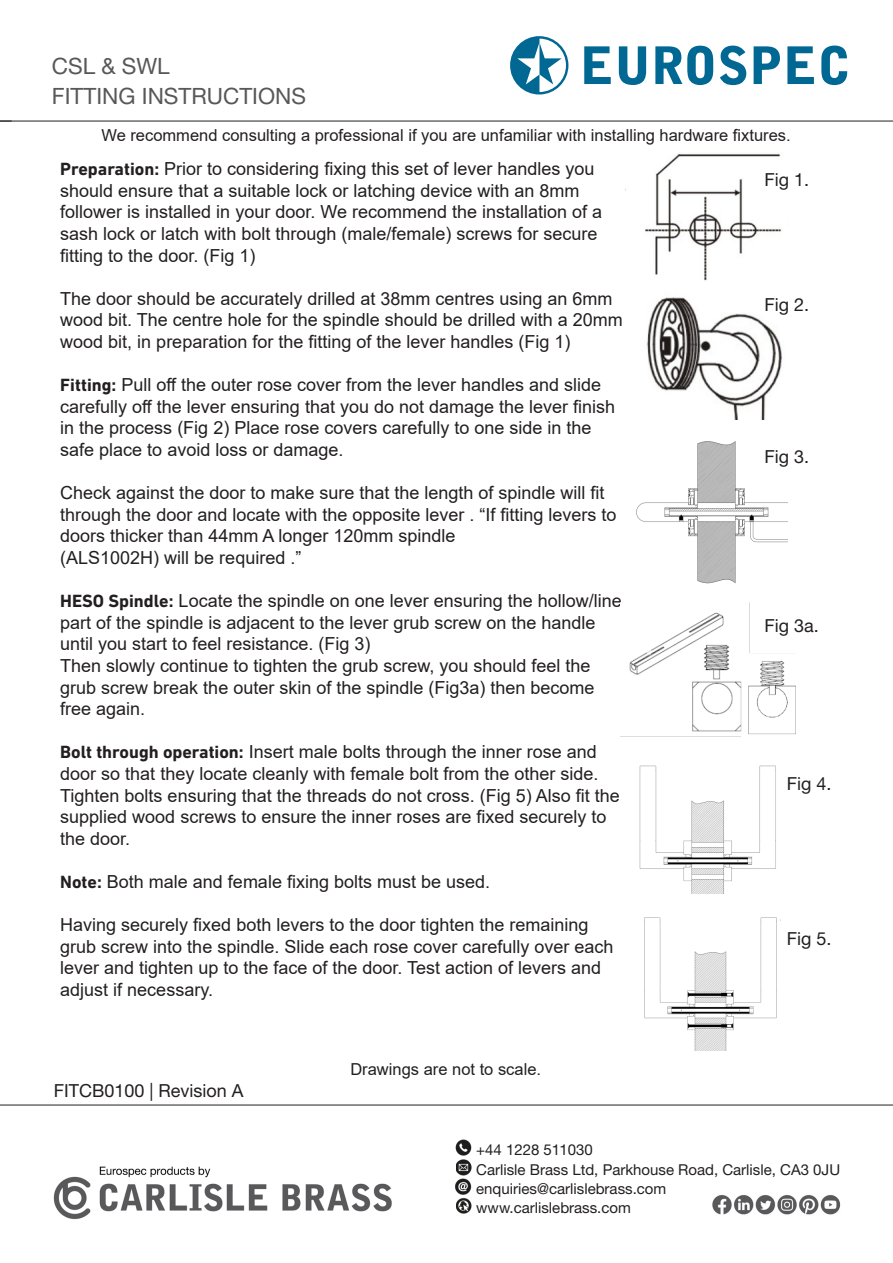
<style>
.page{position:relative;width:893px;height:1263px;background:#fff}
.page>*{position:absolute;margin:0;border:0;box-sizing:border-box;transform-origin:0 0}
.t1{font:22.5px/30px "Helvetica Neue LT Pro";color:#57585a}
.t2{font:18px/21.6px "Arial";color:#231f20}
.t3{font:18px "Helvetica Neue LT Pro";color:#231f20}
.t4{font:16.5px "Arial";color:#231f20}
.t5{font:15px/20.2px "Helvetica Neue LT Pro";color:#231f20}
.s1{font-family:"DIN Next LT Pro";font-weight:700}
</style>
<div class="page">
<hr style="left:0;top:121px;width:893px;height:1px;background:#231f20">
<hr style="left:0;top:1105px;width:893px;height:1px;background:#231f20">
<img style="left:455px;top:1140px;width:16px;height:16px">
<img style="left:712px;top:1195px;width:129px;height:20px">
<img style="left:456px;top:1160px;width:16px;height:15px">
<img style="left:455px;top:1179px;width:16px;height:15px">
<img style="left:456px;top:1198px;width:16px;height:15px">
<svg style="left:584px;top:46px;width:27px;height:38px"></svg>
<svg style="left:619px;top:46px;width:27px;height:39px"></svg>
<svg style="left:655px;top:46px;width:58px;height:39px"></svg>
<svg style="left:720px;top:46px;width:26px;height:39px"></svg>
<svg style="left:754px;top:46px;width:26px;height:38px"></svg>
<svg style="left:787px;top:46px;width:27px;height:38px"></svg>
<svg style="left:821px;top:46px;width:26px;height:39px"></svg>
<svg style="left:510px;top:36px;width:58px;height:59px"></svg>
<img style="left:53px;top:1166px;width:339px;height:54px">
<img style="left:625px;top:153px;width:157px;height:128px">
<img style="left:646px;top:297px;width:136px;height:122px">
<img style="left:636px;top:441px;width:152px;height:143px">
<img style="left:620px;top:602px;width:175px;height:135px">
<img style="left:639px;top:765px;width:137px;height:128px">
<img style="left:644px;top:917px;width:137px;height:133px">
<p class="t1" style="left:52px;top:51px;width:256px">CSL &amp; SWL<br>FITTING INSTRUCTIONS</p>
<p class="t4" style="left:101px;top:123px;width:691px">We recommend consulting a professional if you are unfamiliar with installing hardware fixtures.</p>
<p class="t2" style="left:60px;top:158px;width:543px"><span class="s1">Preparation:</span> Prior to considering fixing this set of lever handles you should ensure that a suitable lock or latching device with an 8mm follower is installed in your door. We recommend the installation of a sash lock or latch with bolt through (male/female) screws for secure fitting to the door. (Fig 1)</p>
<p class="t2" style="left:60px;top:288px;width:564px">The door should be accurately drilled at 38mm centres using an 6mm wood bit. The centre hole for the spindle should be drilled with a 20mm wood bit, in preparation for the fitting of the lever handles (Fig 1)</p>
<p class="t2" style="left:60px;top:374px;width:556px"><span class="s1">Fitting:</span> Pull off the outer rose cover from the lever handles and slide carefully off the lever ensuring that you do not damage the lever fi nish in the process (Fig 2) Place rose covers carefully to one side in the safe place to avoid loss or damage.</p>
<p class="t2" style="left:60px;top:482px;width:558px">Check against the door to make sure that the length of spindle will fit through the door and locate with the opposite lever . “If fitting levers to doors thicker than 44mm A longer 120mm spindle</p>
<p class="t2" style="left:60px;top:547px;width:243px">(ALS1002H) will be required .”</p>
<p class="t2" style="left:60px;top:590px;width:563px"><span class="s1">HESO Spindle:</span> Locate the spindle on one lever ensuring the hollow/line part of the spindle is adjacent to the lever grub screw on the handle until you start to feel resistance. (Fig 3)</p>
<p class="t2" style="left:60px;top:655px;width:536px">Then slowly continue to tighten the grub screw, you should feel the grub screw break the outer skin of the spindle (Fig3a) then become free again.</p>
<p class="t2" style="left:60px;top:741px;width:561px"><span class="s1">Bolt through operation:</span> Insert male bolts through the inner rose and door so that they locate cleanly with female bolt from the other side.<br>Tighten bolts ensuring that the threads do not cross. (Fig 5) Also fit the supplied wood screws to ensure the inner roses are fixed securely to the door.</p>
<p class="t2" style="left:60px;top:871px;width:431px"><span class="s1">Note:</span> Both male and female fixing bolts must be used.</p>
<p class="t2" style="left:60px;top:914px;width:555px">Having securely fixed both levers to the door tighten the remaining grub screw into the spindle. Slide each rose cover carefully over each lever and tighten up to the face of the door. Test action of levers and adjust if necessary.</p>
<p class="t3" style="left:54px;top:1080px;width:191px">FITCB0100 | Revision A</p>
<p class="t4" style="left:350px;top:1058px;width:192px">Drawings are not to scale.</p>
<p class="t3" style="left:764px;top:169px;width:46px">Fig 1.</p>
<p class="t3" style="left:764px;top:294px;width:46px">Fig 2.</p>
<p class="t3" style="left:764px;top:445px;width:46px">Fig 3.</p>
<p class="t3" style="left:764px;top:614px;width:56px">Fig 3a.</p>
<p class="t3" style="left:787px;top:773px;width:46px">Fig 4.</p>
<p class="t3" style="left:787px;top:927px;width:46px">Fig 5.</p>
<p class="t5" style="left:476px;top:1139px;width:365px">+44 1228 511030<br>Carlisle Brass Ltd, Parkhouse Road, Carlisle, CA3 0JU</p>
<p class="t5" style="left:476px;top:1178px;width:192px;line-height:19.5px">enquiries@carlislebrass.com www.carlislebrass.com</p>
</div>
